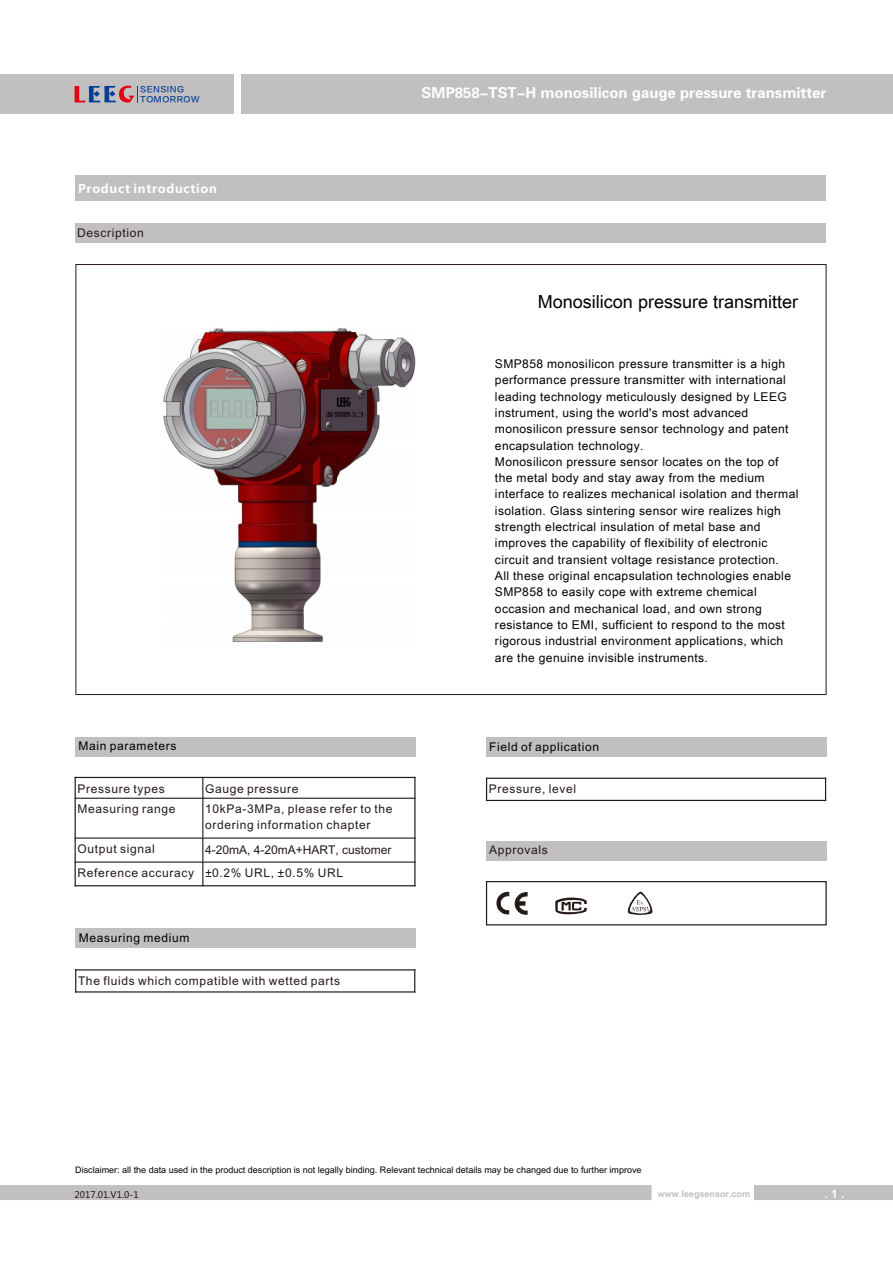
<style>
.page{position:relative;width:893px;height:1263px;background:#fff}
.page>*{position:absolute;margin:0;border:0;box-sizing:border-box;transform-origin:0 0}
.t1{font:18px "Arial Unicode MS";color:#000}
.t2{font:15px "FZDHTJW GB1 0";color:#fff}
.t3{font:12px/16.4px "Arial Unicode MS";letter-spacing:.03em;color:#000}
.t4{font:12px/16px "Arial Unicode MS";letter-spacing:.055em;color:#231916}
.t5{font:12px "Arial Unicode MS";letter-spacing:.055em;color:#000}
.t6{font:700 12px "Microsoft Ya Hei";letter-spacing:.06em;color:#fff}
.t7{font:700 11.7px "Arial";color:#fff}
.t8{font:9px "Arial Unicode MS";color:#000}
.t9{font:700 9px "Arial";color:#c1bfbf}
.t10{font:9px "Microsoft Ya Hei";color:#231916}
.t11{font:7.95px/9.3px "FZLTZHJW GB1 0";letter-spacing:.055em;color:#004098}
.s1{font-style:inherit}
.s2{font-family:"Arial Unicode MS";font-weight:400}
</style>
<div class="page">
<div style="left:75px;top:176px;width:751px;height:25px;background:#c1bfbf"></div>
<div style="left:75px;top:224px;width:751px;height:19px;background:#c1bfbf"></div>
<div style="left:0;top:74px;width:234px;height:40px;background:#c1bfbf"></div>
<div style="left:241px;top:74px;width:652px;height:40px;background:#c1bfbf"></div>
<svg style="left:0;top:1185px;width:893px;height:15px;background:#c8c6c6"></svg>
<img style="left:163px;top:328px;width:252px;height:314px">
<div style="left:486px;top:841px;width:340px;height:19px;background:#c1bfbf"></div>
<div style="left:75px;top:737px;width:340px;height:19px;background:#c1bfbf"></div>
<div style="left:486px;top:737px;width:340px;height:19px;background:#c1bfbf"></div>
<div style="left:486px;top:881px;width:341px;height:44px;border:1px solid #231916"></div>
<svg style="left:515px;top:892px;width:12px;height:22px"></svg>
<svg style="left:496px;top:892px;width:13px;height:22px"></svg>
<svg style="left:555px;top:897px;width:32px;height:18px"></svg>
<svg style="left:627px;top:892px;width:26px;height:23px"></svg>
<hr style="left:75px;top:777px;width:1px;height:109px;background:#231916">
<hr style="left:202px;top:777px;width:1px;height:109px;background:#231916">
<hr style="left:414px;top:777px;width:1px;height:109px;background:#231916">
<hr style="left:75px;top:885px;width:340px;height:1px;background:#231916">
<hr style="left:75px;top:861px;width:340px;height:2px;background:#231916">
<hr style="left:75px;top:837px;width:340px;height:2px;background:#231916">
<hr style="left:75px;top:798px;width:340px;height:1px;background:#231916">
<hr style="left:75px;top:777px;width:340px;height:1px;background:#231916">
<div style="left:75px;top:929px;width:340px;height:19px;background:#c1bfbf"></div>
<svg style="left:75px;top:970px;width:1px;height:21px"></svg>
<svg style="left:414px;top:970px;width:1px;height:21px"></svg>
<hr style="left:75px;top:991px;width:340px;height:1px;background:#231916">
<hr style="left:75px;top:969px;width:340px;height:1px;background:#231916">
<svg style="left:486px;top:779px;width:1px;height:21px"></svg>
<svg style="left:825px;top:779px;width:1px;height:21px"></svg>
<hr style="left:486px;top:800px;width:340px;height:1px;background:#231916">
<hr style="left:486px;top:778px;width:340px;height:1px;background:#231916">
<svg style="left:74px;top:86px;width:64px;height:17px"></svg>
<p class="t11" style="left:140px;top:85px;width:61px">SENSING<br>TOMORROW</p>
<p class="t2" style="left:422px;top:85px;width:406px">SMP858-TST-H monosilicon gauge pressure transmitter</p>
<p class="t6" style="left:78px;top:183px;width:140px">Product introduction</p>
<p class="t4" style="left:77px;top:226px;width:68px">Description</p>
<p class="t5" style="left:79px;top:741px;width:100px">Main parameters</p>
<p class="t4" style="left:77px;top:781px;width:89px">Pressure types</p>
<p class="t4" style="left:205px;top:781px;width:95px">Gauge pressure</p>
<p class="t4" style="left:77px;top:802px;width:100px">Measuring range</p>
<p class="t4" style="left:205px;top:802px;width:189px">10kPa-3MPa, please refer to the ordering information chapter</p>
<p class="t4" style="left:77px;top:842px;width:79px">Output signal</p>
<p class="t4" style="left:77px;top:839px;width:316px;line-height:23.5px;text-indent:128px">4-20mA, 4-20mA+HART, customer<br>Reference accuracy ±0.2% URL, ±0.5% URL</p>
<p class="t5" style="left:79px;top:934px;width:112px">Measuring medium</p>
<p class="t4" style="left:78px;top:974px;width:264px">The fluids which compatible with wetted parts</p>
<h1 class="t1" style="left:538px;top:295px;width:262px"><span class="s1">Mono</span>silicon pressure transmitter</h1>
<p class="t3" style="left:495px;top:355px;width:305px">SMP858 monosilicon pressure transmitter is a high performance pressure transmitter with international leading technology meticulously designed by LEEG instrument, using the world's most advanced monosilicon pressure sensor technology and patent encapsulation technology.<br>Monosilicon pressure sensor locates on the top of the metal body and stay away from the medium interface to realizes mechanical isolation and thermal isolation. Glass sintering sensor wire realizes high strength electrical insulation of metal base and improves the capability of flexibility of electronic circuit and transient voltage resistance protection.<br>All these original encapsulation technologies enable SMP858 to easily cope with extreme chemical occasion and mechanical load, and own strong resistance to EMI, sufficient to respond to the most rigorous industrial environment applications, which are the genuine invisible instruments.</p>
<p class="t5" style="left:489px;top:742px;width:112px">Field of application</p>
<p class="t4" style="left:489px;top:782px;width:89px">Pressure, level</p>
<p class="t4" style="left:489px;top:843px;width:60px">Approvals</p>
<p class="t8" style="left:75px;top:1166px;width:568px">Disclaimer: all the data used in the product description is not legally binding. Relevant technical details may be changed due to further improve</p>
<p class="t10" style="left:75px;top:1190px;width:66px">2017.01.V1.0-1</p>
<p class="t9" style="left:658px;top:1190px;width:94px">www<span class="s2">.</span>leegsensor.com</p>
<p class="t7" style="left:825px;top:1190px;width:21px">. 1 .</p>
</div>
